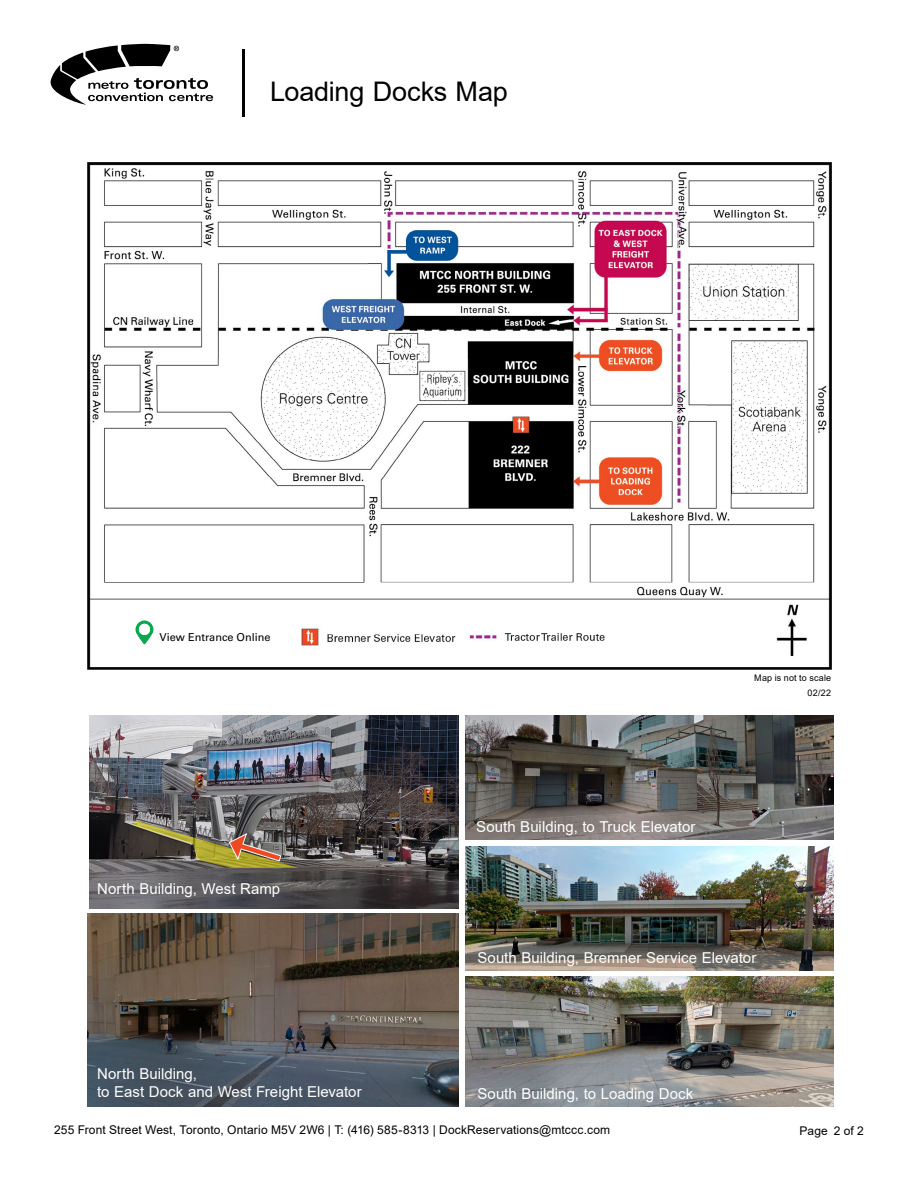
<style>
.page{position:relative;width:918px;height:1188px;background:#fff}
.page>*{position:absolute;margin:0;border:0;box-sizing:border-box;transform-origin:0 0}
.t1{font:27px "Arial";letter-spacing:-.01em;color:#000}
.t2{font:15px/18px "Arial";color:#fff}
.t3{font:12px "Arial";letter-spacing:.015em;color:#000}
.t4{font:10.95px "Univers LT Std";color:#000}
.t5{font:9px/15px "Arial";letter-spacing:.02em;color:#000;text-align:right}
</style>
<div class="page">
<svg style="left:50px;top:44px;width:163px;height:61px"></svg>
<hr style="left:242px;top:49px;width:2px;height:68px;background:#000">
<img style="left:87px;top:162px;width:744px;height:507px">
<svg style="left:136px;top:620px;width:17px;height:25px"></svg>
<div style="left:139px;top:624px;width:11px;height:11px;background:#fff;border-radius:50%"></div>
<img style="left:90px;top:715px;width:369px;height:193px">
<svg style="left:132px;top:821px;width:167px;height:47px;background:#7b7154"></svg>
<img style="left:465px;top:846px;width:368px;height:124px">
<img style="left:466px;top:716px;width:367px;height:124px">
<img style="left:87px;top:914px;width:372px;height:192px">
<img style="left:465px;top:977px;width:368px;height:129px">
<h1 class="t1" style="left:270px;top:73px;width:239px">Loading Docks Map</h1>
<p class="t4" style="left:160px;top:631px;width:113px">View Entrance Online</p>
<p class="t2" style="left:97px;top:880px;width:185px">North Building, West Ramp</p>
<p class="t2" style="left:97px;top:1064px;width:266px">North Building,<br>to East Dock and West Freight Elevator</p>
<p class="t2" style="left:476px;top:818px;width:221px">South Building, to Truck Elevator</p>
<p class="t5" style="left:754px;top:671px;width:78px">Map is not to scale<br>02/22</p>
<p class="t2" style="left:478px;top:948px;width:280px">South Building, Bremner Service Elevator</p>
<p class="t2" style="left:478px;top:1085px;width:217px">South Building, to Loading Dock</p>
<p class="t3" style="left:54px;top:1121px;width:558px">255 Front Street West, Toronto, Ontario M5V 2W6 | T: (416) 585-8313 | DockReservations@mtccc.com</p>
<p class="t3" style="left:800px;top:1122px;width:66px">Page 2 of 2</p>
</div>
